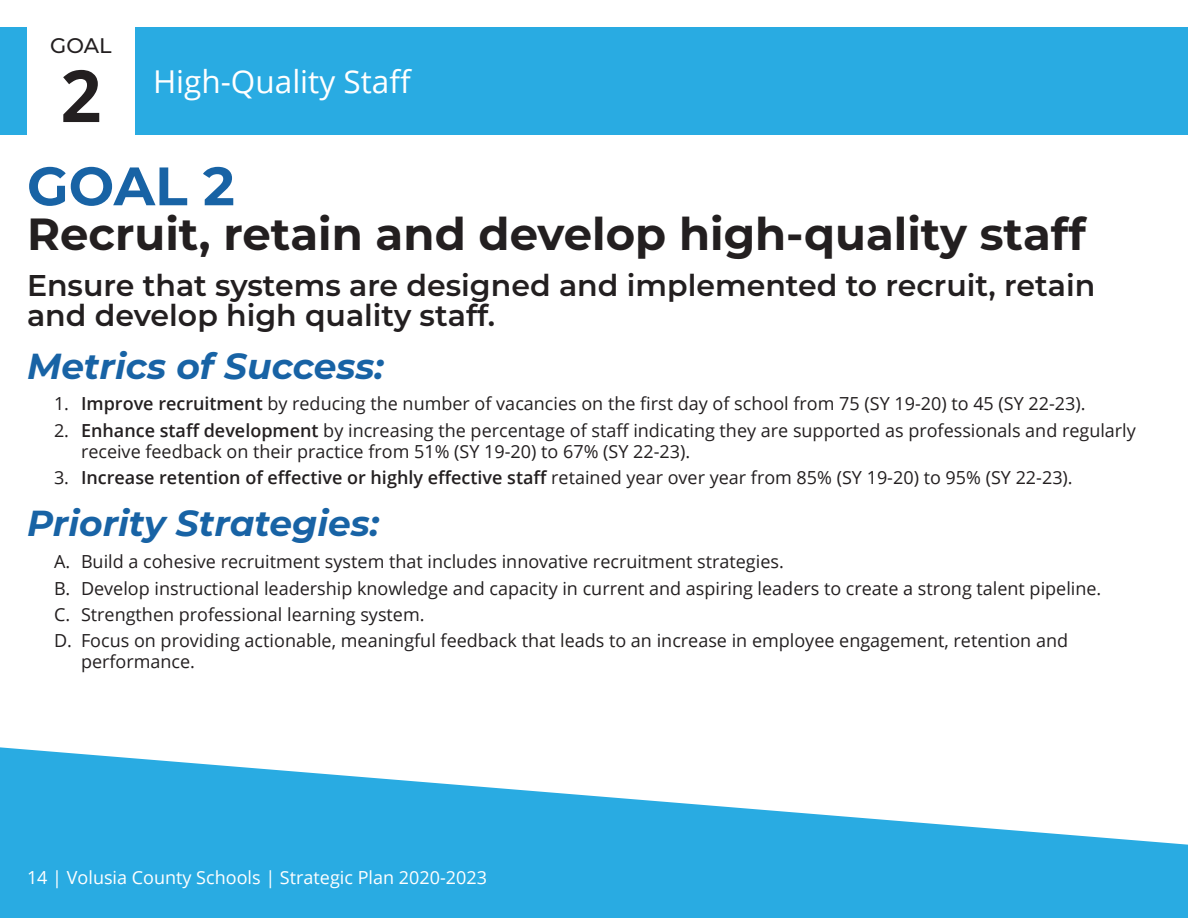
<style>
.page{position:relative;width:1188px;height:918px;background:#fff}
.page>*{position:absolute;margin:0;border:0;box-sizing:border-box;transform-origin:0 0}
.Interior_Header_-_GO{font:700 72px "Open Sans";color:#231f20}
.Interior_Body_-_Head{font:700 54px "Montserrat";color:#1863a5}
.Interior_Body_-_Goal{font:700 45px "Montserrat";color:#231f20}
.Interior_Body_-_Sub{font:italic 700 36px "Montserrat";color:#1863a5}
.Interior_Header_-_Go{font:31.5px "Open Sans";color:#fff}
.Interior_Body_-_Goal-2{font:600 30px/30px "Montserrat";color:#231f20}
.Interior_Header_-_GO-2{font:500 21px "Montserrat";color:#231f20}
.t1{font:18px/21px "Open Sans";color:#231f20}
.t2{font:18px "Open Sans";color:#fff}
.s1{font-weight:600}
</style>
<div class="page">
<div style="left:0;top:27px;width:1188px;height:108px;background:#29abe2"></div>
<div style="left:27px;top:27px;width:108px;height:108px;background:#fff"></div>
<svg style="left:0;top:747px;width:1188px;height:171px;fill:#29abe2"></svg>
<p class="Interior_Header_-_GO-2" style="left:50px;top:31px;width:63px">GOAL</p>
<p class="Interior_Header_-_GO" style="left:60px;top:45px;width:43px">2</p>
<p class="Interior_Header_-_Go" style="left:153px;top:60px;width:261px">High-Quality Staff</p>
<p class="Interior_Body_-_Head" style="left:27px;top:147px;width:209px">GOAL 2</p>
<p class="Interior_Body_-_Goal" style="left:27px;top:202px;width:1060px">Recruit, retain and develop high-quality staff</p>
<p class="Interior_Body_-_Goal-2" style="left:27px;top:269px;width:1070px">Ensure that systems are designed and implemented to recruit, retain and develop high quality staff.</p>
<p class="Interior_Body_-_Sub" style="left:27px;top:340px;width:359px">Metrics of Success:</p>
<p class="t1" style="left:54px;top:393px;width:1033px">1. <span class="s1">Improve recruitment</span> by reducing the number of vacancies on the first day of school from 75 (SY 19-20) to 45 (SY 22-23).</p>
<p class="t1" style="left:81px;top:419px;width:1056px;text-indent:-27px">2. <span class="s1">Enhance staff development</span> by increasing the percentage of staff indicating they are supported as professionals and regularly receive feedback on their practice from 51% (SY 19-20) to 67% (SY 22-23).</p>
<p class="t1" style="left:54px;top:467px;width:1020px">3. <span class="s1">Increase retention of effective or highly effective staff</span> retained year over year from 85% (SY 19-20) to 95% (SY 22-23).</p>
<p class="Interior_Body_-_Sub" style="left:27px;top:498px;width:354px">Priority Strategies:</p>
<p class="t1" style="left:54px;top:551px;width:731px">A. Build a cohesive recruitment system that includes innovative recruitment strategies.</p>
<p class="t1" style="left:54px;top:577px;width:1049px">B. Develop instructional leadership knowledge and capacity in current and aspiring leaders to create a strong talent pipeline.</p>
<p class="t1" style="left:54px;top:604px;width:372px">C. Strengthen professional learning system.</p>
<p class="t1" style="left:81px;top:630px;width:989px;text-indent:-27px">D. Focus on providing actionable, meaningful feedback that leads to an increase in employee engagement, retention and performance.</p>
<p class="t2" style="left:27px;top:866px;width:461px">14 | Volusia County Schools | Strategic Plan 2020-2023</p>
</div>
